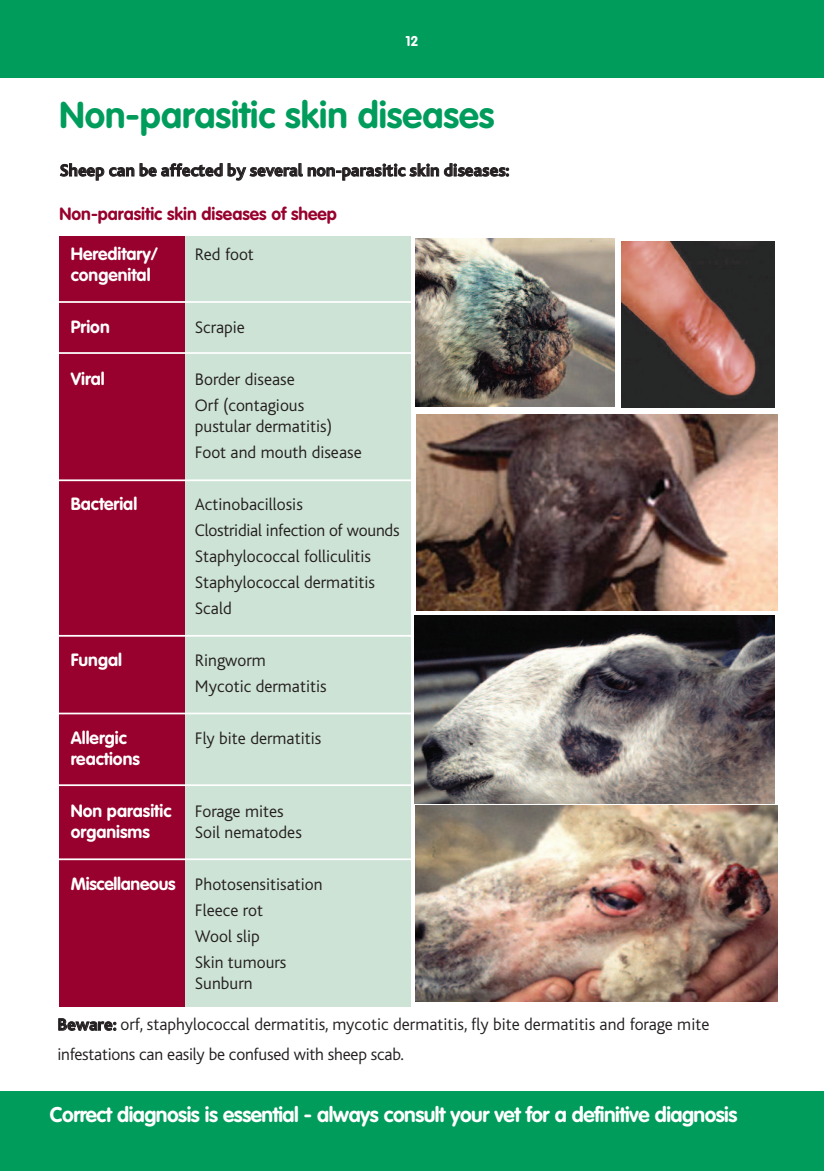
<style>
.page{position:relative;width:824px;height:1171px;background:#fff}
.page>*{position:absolute;margin:0;border:0;box-sizing:border-box;transform-origin:0 0}
.t1{font:700 36.75px "VAG Rounded";color:#009c5c}
.t2{font:700 21px "VAG Rounded";letter-spacing:-.025em;color:#fff}
.t3{font:300 17.5px/25.9px "Bliss";color:#231f20}
.t4{font:700 17.5px "VAG Rounded";color:#fff}
.t5{font:700 17.5px "Bliss";letter-spacing:.005em;color:#231f20}
.t6{font:700 17.5px "VAG Rounded";color:#98012d}
.t7{font:700 14px "VAG Rounded";color:#fff}
.s1{font-family:"VAG Rounded";font-weight:700;color:#fff}
.s2{font-weight:700}
</style>
<div class="page">
<div style="left:0;top:0;width:823px;height:77px;background:#009c5c"></div>
<div style="left:0;top:1091px;width:823px;height:80px;background:#009c5c"></div>
<div style="left:60px;top:236px;width:350px;height:770px;background:#cde3d5"></div>
<div style="left:60px;top:236px;width:125px;height:770px;background:#98012d"></div>
<hr style="left:47px;top:301px;width:371px;height:2px;background:#fff">
<hr style="left:47px;top:352px;width:371px;height:2px;background:#fff">
<hr style="left:47px;top:479px;width:371px;height:2px;background:#fff">
<hr style="left:47px;top:635px;width:371px;height:2px;background:#fff">
<hr style="left:47px;top:712px;width:371px;height:2px;background:#fff">
<hr style="left:47px;top:784px;width:371px;height:2px;background:#fff">
<hr style="left:47px;top:858px;width:371px;height:2px;background:#fff">
<img style="left:415px;top:805px;width:362px;height:196px">
<img style="left:414px;top:615px;width:360px;height:188px">
<img style="left:417px;top:414px;width:360px;height:196px">
<img style="left:415px;top:238px;width:199px;height:169px">
<img style="left:621px;top:241px;width:153px;height:167px">
<p class="t7" style="left:405px;top:35px;width:15px">12</p>
<h1 class="t1" style="left:60px;top:99px;width:436px">Non-parasitic skin diseases</h1>
<p class="t5" style="left:60px;top:164px;width:451px">Sheep can be affected by several non-parasitic skin diseases:</p>
<p class="t6" style="left:60px;top:207px;width:279px">Non-parasitic skin diseases of sheep</p>
<p class="t4" style="left:71px;top:247px;width:89px">Hereditary/</p>
<p class="t3" style="left:195px;top:243px;width:60px">Red foot</p>
<p class="t4" style="left:71px;top:268px;width:81px">congenital</p>
<p class="t4" style="left:71px;top:320px;width:40px">Prion</p>
<p class="t3" style="left:195px;top:316px;width:51px">Scrapie</p>
<p class="t4" style="left:71px;top:372px;width:35px">Viral</p>
<p class="t3" style="left:195px;top:368px;width:111px">Border disease<br>Orf (contagious</p>
<p class="t3" style="left:195px;top:415px;width:168px">pustular dermatitis)<br>Foot and mouth disease</p>
<p class="t4" style="left:71px;top:497px;width:68px">Bacterial</p>
<p class="t3" style="left:195px;top:493px;width:206px">Actinobacillosis<br>Clostridial infection of wounds<br>Staphylococcal folliculitis<br>Staphylococcal dermatitis<br>Scald</p>
<p class="t4" style="left:71px;top:652px;width:53px">Fungal</p>
<p class="t3" style="left:195px;top:649px;width:133px">Ringworm<br>Mycotic dermatitis</p>
<p class="t4" style="left:71px;top:730px;width:58px">Allergic</p>
<p class="t3" style="left:195px;top:727px;width:128px">Fly bite dermatitis</p>
<p class="t4" style="left:71px;top:751px;width:71px">reactions</p>
<p class="t4" style="left:71px;top:803px;width:102px">Non parasitic</p>
<p class="t3" style="left:195px;top:800px;width:90px">Forage mites</p>
<p class="t4" style="left:71px;top:824px;width:81px">organisms</p>
<p class="t3" style="left:195px;top:821px;width:108px">Soil nematodes</p>
<p class="t3" style="left:195px;top:873px;width:129px;text-indent:-124px"><span class="s1">Miscellaneous</span> Photosensitisation<br>Fleece rot<br>Wool slip<br>Skin tumours</p>
<p class="t3" style="left:195px;top:971px;width:59px">Sunburn</p>
<p class="t3" style="left:57px;top:1011px;width:653px;line-height:29.4px"><span class="s2">Beware:</span> orf, staphylococcal dermatitis, mycotic dermatitis, fly bite dermatitis and forage mite infestations can easily be confused with sheep scab.</p>
<p class="t2" style="left:50px;top:1105px;width:689px">Correct diagnosis is essential - always consult your vet for a definitive diagnosis</p>
</div>
